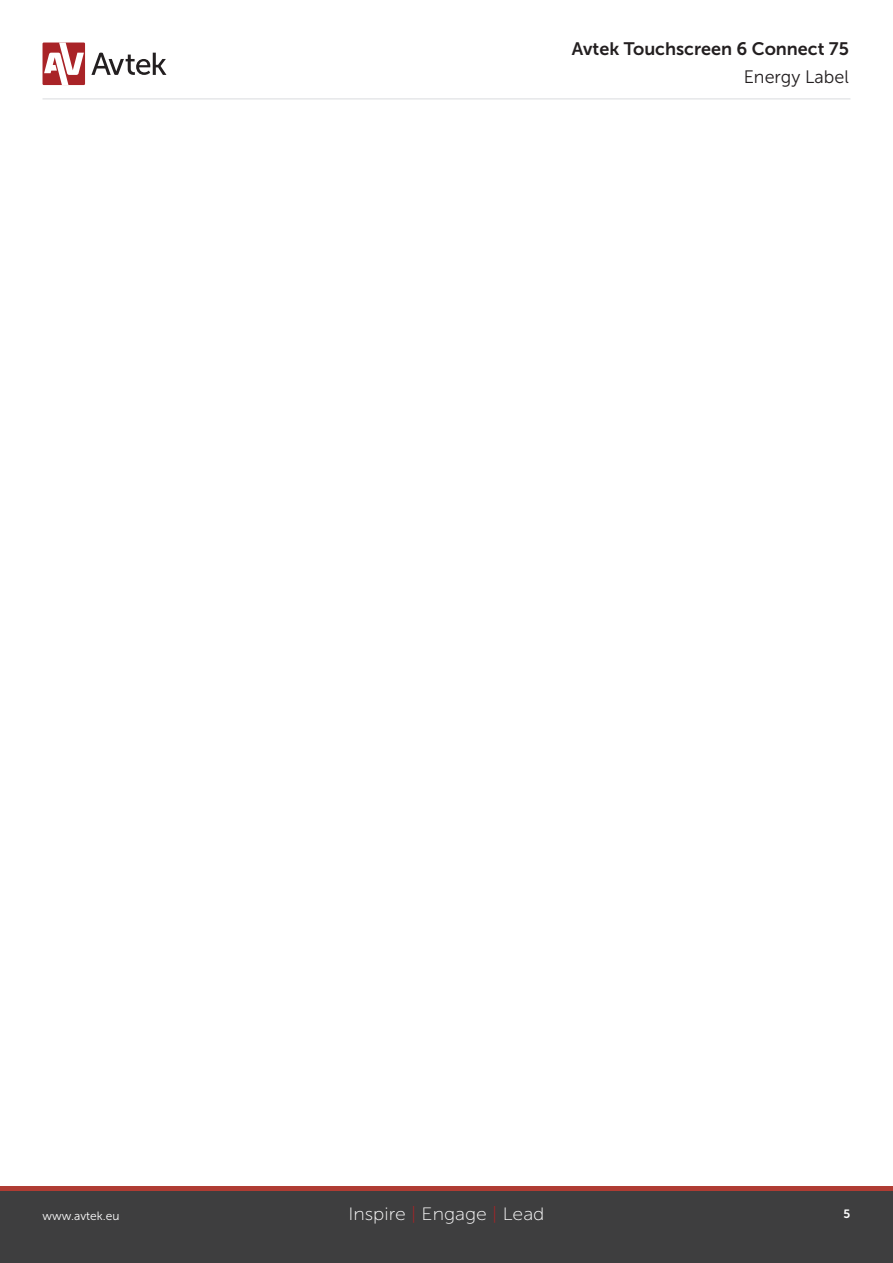
<style>
.page{position:relative;width:893px;height:1263px;background:#fff}
.page>*{position:absolute;margin:0;border:0;box-sizing:border-box;transform-origin:0 0}
.t1{font:18px "Museo Sans 700";color:#231f20}
.t2{font:18px "Museo Sans 300";color:#231f20}
.t3{font:17.85px "Museo Sans 100";color:#fff;scale:1.09 1}
.t4{font:12px "Museo Sans 300";color:#fff}
.t5{font:12px "Museo Sans 700";color:#fff}
.s1{color:#a92327}
</style>
<div class="page">
<svg style="left:91px;top:53px;width:75px;height:22px"></svg>
<div style="left:43px;top:43px;width:42px;height:42px;background:#a92327"></div>
<svg style="left:44px;top:43px;width:40px;height:42px"></svg>
<hr style="left:43px;top:98px;width:807px;height:2px;background:#e6e7e9">
<div style="left:0;top:1191px;width:893px;height:72px;background:#3e3e3f"></div>
<div style="left:0;top:1186px;width:893px;height:5px;background:#af3c33"></div>
<p class="t1" style="left:572px;top:39px;width:279px">Avtek Touchscreen 6 Connect 75</p>
<p class="t2" style="left:744px;top:67px;width:107px">Energy Label</p>
<p class="t4" style="left:43px;top:1210px;width:78px">www.avtek.eu</p>
<p class="t3" style="left:348px;top:1205px;width:181px">Inspire <span class="s1">|</span> Engage <span class="s1">|</span> Lead</p>
<p class="t5" style="left:844px;top:1207px;width:8px">5</p>
</div>
